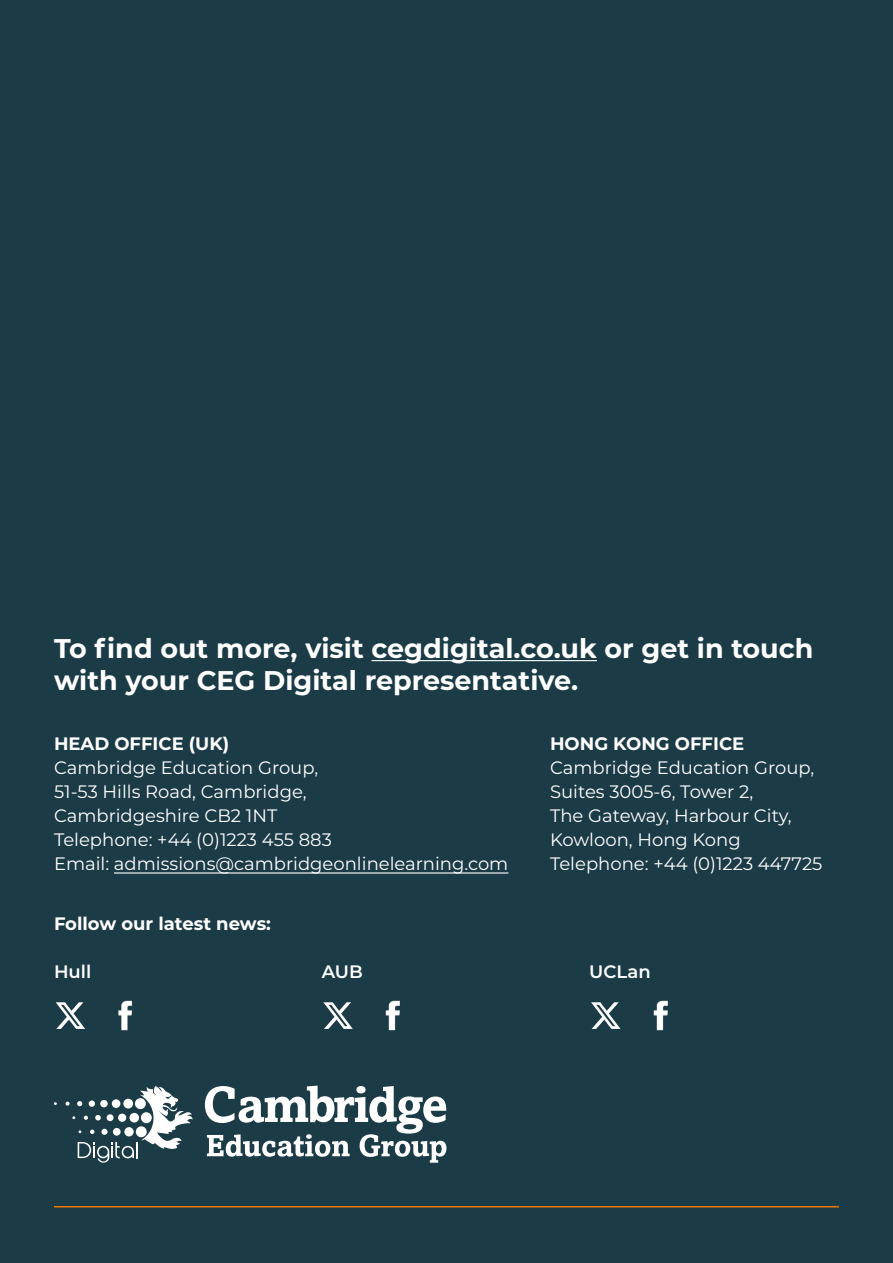
<style>
.page{position:relative;width:893px;height:1263px;background:#1b3b46}
.page>*{position:absolute;margin:0;border:0;box-sizing:border-box;transform-origin:0 0}
.t1{font:700 27px/32.4px "Montserrat";color:#fff}
.t2{font:18px/24px "Montserrat";color:#fff}
.t3{font:700 18px "Montserrat";color:#fff}
.t4{font:600 18px "Montserrat";color:#fff}
</style>
<div class="page">
<hr style="left:54px;top:1206px;width:785px;height:1px;background:#e70">
<hr style="left:371px;top:660px;width:226px;height:1px;background:#fff">
<hr style="left:114px;top:872px;width:394px;height:1px;background:#fff">
<svg style="left:205px;top:1085px;width:241px;height:78px"></svg>
<svg style="left:66px;top:1086px;width:127px;height:77px"></svg>
<svg style="left:56px;top:1002px;width:29px;height:27px"></svg>
<svg style="left:323px;top:1002px;width:30px;height:27px"></svg>
<svg style="left:591px;top:1002px;width:29px;height:27px"></svg>
<img style="left:118px;top:1000px;width:15px;height:31px">
<img style="left:385px;top:1000px;width:15px;height:31px">
<img style="left:653px;top:1000px;width:15px;height:31px">
<p class="t1" style="left:54px;top:630px;width:761px">To find out more, visit cegdigital.co.uk or get in touch with your CEG Digital representative.</p>
<p class="t3" style="left:54px;top:731px;width:177px">HEAD OFFICE (UK)</p>
<p class="t2" style="left:54px;top:755px;width:266px">Cambridge Education Group,</p>
<p class="t2" style="left:54px;top:779px;width:254px">51-53 Hills Road, Cambridge,</p>
<p class="t2" style="left:54px;top:803px;width:225px">Cambridgeshire CB2 1NT</p>
<p class="t2" style="left:54px;top:827px;width:279px">Telephone: +44 (0)1223 455 883</p>
<p class="t2" style="left:54px;top:851px;width:456px">Email: admissions@cambridgeonlinelearning.com</p>
<p class="t3" style="left:550px;top:731px;width:196px">HONG KONG OFFICE</p>
<p class="t2" style="left:550px;top:755px;width:266px">Cambridge Education Group,<br>Suites 3005-6, Tower 2,</p>
<p class="t2" style="left:550px;top:803px;width:243px">The Gateway, Harbour City,<br>Kowloon, Hong Kong</p>
<p class="t2" style="left:550px;top:851px;width:274px">Telephone: +44 (0)1223 447725</p>
<p class="t3" style="left:54px;top:910px;width:218px">Follow our latest news:</p>
<p class="t4" style="left:54px;top:959px;width:39px">Hull</p>
<p class="t4" style="left:322px;top:959px;width:43px">AUB</p>
<p class="t4" style="left:589px;top:959px;width:63px">UCLan</p>
</div>
